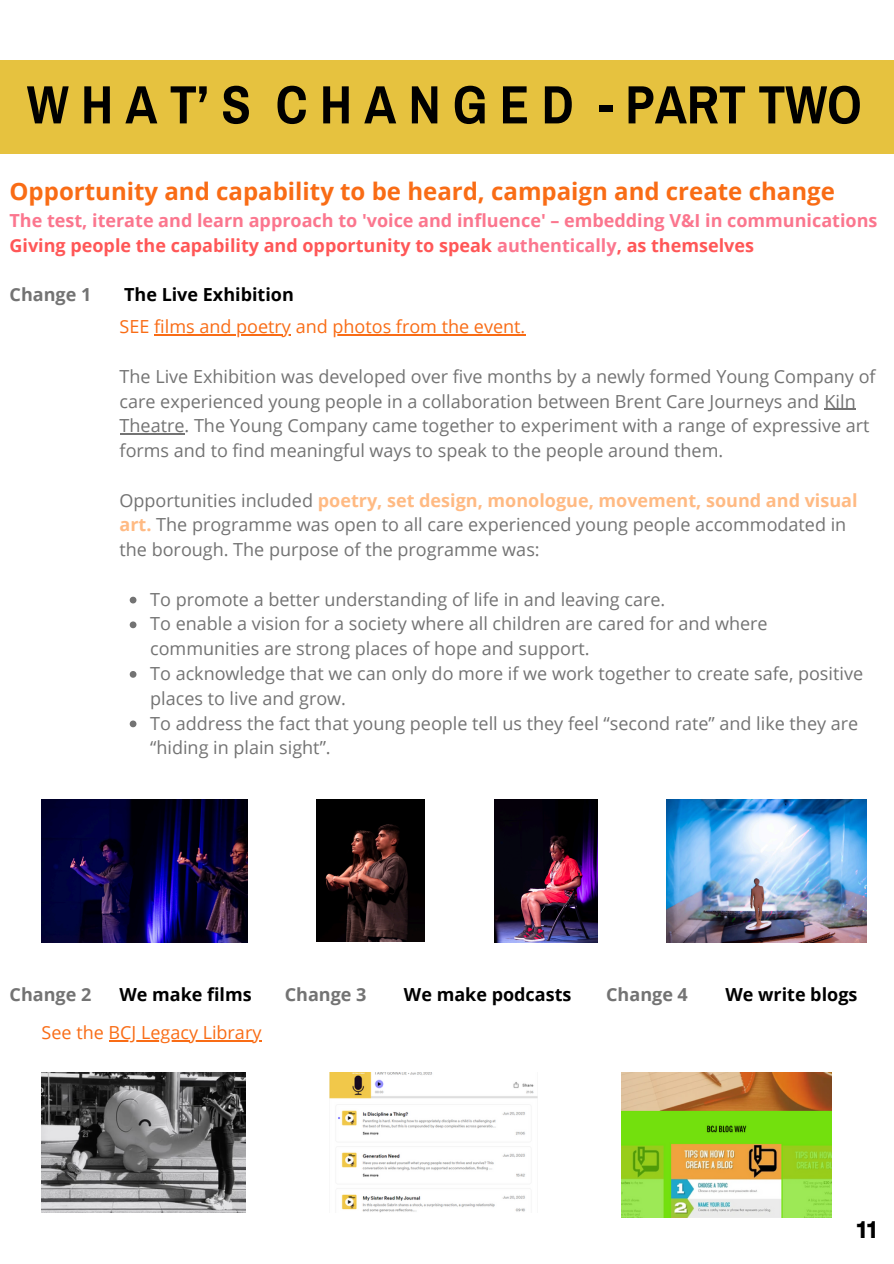
<style>
.page{position:relative;width:894px;height:1264px;background:#fff}
.page>*{position:absolute;margin:0;border:0;box-sizing:border-box;transform-origin:0 0}
.t1{font:700 54px "Archivo Narrow";letter-spacing:.23em;color:#000}
.t2{font:700 24px "Open Sans";color:#f96c15}
.t3{font:700 24px "Garet";color:#000}
.t4{font:18px/24.8px "Open Sans";color:#737373}
.t5{font:700 18px/24.8px "Open Sans";color:#fb768e}
.t6{font:18px "Open Sans";color:#f96c15}
.t7{font:700 18px "Open Sans";color:#000}
.t8{font:700 18px "Open Sans";color:#737373}
.s1{color:#ff5757}
.s2{font-weight:700;color:#ffba83}
</style>
<div class="page">
<div style="left:0;top:60px;width:893px;height:94px;background:#e6c23f"></div>
<img style="left:42px;top:799px;width:205px;height:143px">
<img style="left:316px;top:799px;width:108px;height:142px">
<img style="left:494px;top:799px;width:103px;height:143px">
<img style="left:666px;top:799px;width:200px;height:143px">
<img style="left:42px;top:1072px;width:203px;height:139px">
<img style="left:329px;top:1072px;width:208px;height:139px">
<img style="left:621px;top:1072px;width:210px;height:145px">
<hr style="left:154px;top:334px;width:137px;height:1px;background:#f96c15">
<hr style="left:332px;top:334px;width:193px;height:1px;background:#f96c15">
<hr style="left:824px;top:409px;width:31px;height:1px;background:#737373">
<hr style="left:119px;top:433px;width:65px;height:1px;background:#737373">
<svg style="left:130px;top:596px;width:6px;height:7px"></svg>
<svg style="left:130px;top:621px;width:6px;height:7px"></svg>
<svg style="left:130px;top:671px;width:6px;height:6px"></svg>
<svg style="left:130px;top:720px;width:6px;height:7px"></svg>
<hr style="left:109px;top:1040px;width:152px;height:1px;background:#f96c15">
<h1 class="t1" style="left:27px;top:76px;width:836px">WHAT’S CHANGED -PARTTWO</h1>
<p class="t2" style="left:10px;top:175px;width:826px">Opportunity and capability to be heard, campaign and create change</p>
<p class="t5" style="left:10px;top:208px;width:869px">The test, iterate and learn approach to 'voice and influence' – embedding V&amp;I in communications<br><span class="s1">Giving people the capability and opportunity to speak</span> authentically<span class="s1">, as themselves</span></p>
<p class="t8" style="left:10px;top:282px;width:83px">Change 1</p>
<p class="t7" style="left:124px;top:282px;width:171px">The Live Exhibition</p>
<p class="t6" style="left:119px;top:314px;width:407px">SEE films and poetry and photos from the event.</p>
<p class="t4" style="left:119px;top:363px;width:757px">The Live Exhibition was developed over five months by a newly formed Young Company of care experienced young people in a collaboration between Brent Care Journeys and Kiln<br>Theatre. The Young Company came together to experiment with a range of expressive art</p>
<p class="t4" style="left:119px;top:438px;width:605px">forms and to find meaningful ways to speak to the people around them.</p>
<p class="t4" style="left:119px;top:487px;width:739px">Opportunities included <span class="s2">poetry, set design, monologue, movement, sound and visual art.</span> The programme was open to all care experienced young people accommodated in</p>
<h2 class="t4" style="left:119px;top:537px;width:421px">the borough. The purpose of the programme was:</h2>
<h2 class="t4" style="left:150px;top:586px;width:619px">To promote a better understanding of life in and leaving care.<br>To enable a vision for a society where all children are cared for and where communities are strong places of hope and support.</h2>
<h2 class="t4" style="left:150px;top:660px;width:714px">To acknowledge that we can only do more if we work together to create safe, positive places to live and grow.</h2>
<h2 class="t4" style="left:150px;top:710px;width:709px">To address the fact that young people tell us they feel “second rate” and like they are “hiding in plain sight”.</h2>
<p class="t8" style="left:10px;top:982px;width:83px">Change 2</p>
<p class="t7" style="left:119px;top:982px;width:134px">We make films</p>
<p class="t8" style="left:284px;top:982px;width:83px">Change 3</p>
<p class="t7" style="left:404px;top:982px;width:169px">We make podcasts</p>
<p class="t8" style="left:606px;top:982px;width:83px">Change 4</p>
<p class="t7" style="left:725px;top:982px;width:133px">We write blogs</p>
<p class="t6" style="left:42px;top:1020px;width:221px">See the BCJ Legacy Library</p>
<h2 class="t3" style="left:856px;top:1212px;width:22px">11</h2>
</div>
